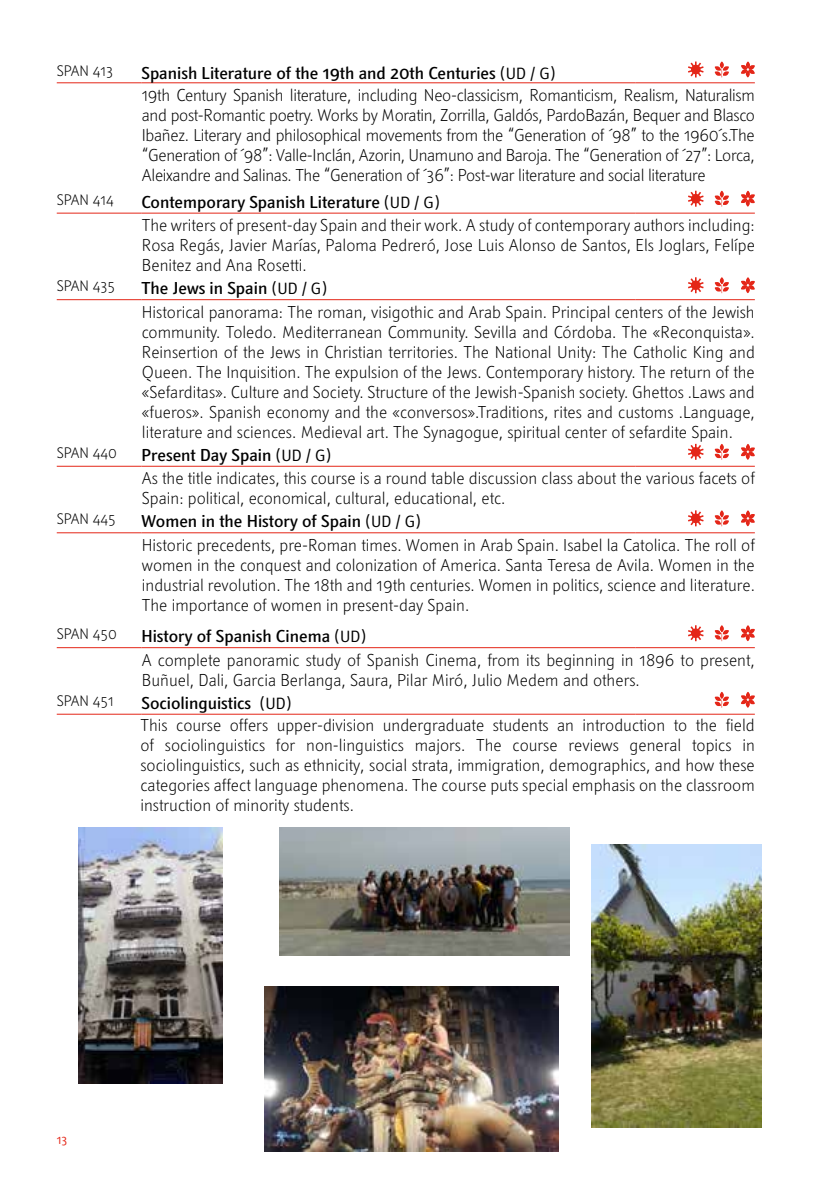
<style>
.page{position:relative;width:840px;height:1191px;background:#fff}
.page>*{position:absolute;margin:0;border:0;box-sizing:border-box;transform-origin:0 0}
.t1{font:300 17px/20px "Textra LT";color:#000}
.t2{font:300 17px/22.4px "Textra LT";letter-spacing:-.02em;color:#000}
.t3{font:300 15px "Textra LT";color:#000}
.t4{font:12px "Textra LT";color:#e42618}
.s1{font-weight:500}
.s2{font-weight:400;font-size:16px}
</style>
<div class="page">
<hr style="left:57px;top:713px;width:84px;height:1px;background:#e42618">
<hr style="left:141px;top:713px;width:494px;height:1px;background:#e42618">
<hr style="left:635px;top:713px;width:119px;height:1px;background:#e42618">
<svg style="left:741px;top:692px;width:13px;height:15px"></svg>
<svg style="left:714px;top:692px;width:14px;height:16px"></svg>
<img style="left:264px;top:986px;width:294px;height:165px">
<img style="left:78px;top:827px;width:144px;height:256px">
<img style="left:279px;top:827px;width:290px;height:128px">
<img style="left:591px;top:844px;width:170px;height:283px">
<hr style="left:57px;top:213px;width:84px;height:1px;background:#e42618">
<hr style="left:141px;top:213px;width:494px;height:1px;background:#e42618">
<hr style="left:635px;top:213px;width:119px;height:1px;background:#e42618">
<svg style="left:688px;top:191px;width:15px;height:16px"></svg>
<svg style="left:741px;top:191px;width:13px;height:16px"></svg>
<svg style="left:714px;top:191px;width:14px;height:16px"></svg>
<hr style="left:57px;top:466px;width:84px;height:1px;background:#e42618">
<hr style="left:141px;top:466px;width:494px;height:1px;background:#e42618">
<hr style="left:635px;top:466px;width:119px;height:1px;background:#e42618">
<svg style="left:688px;top:444px;width:15px;height:16px"></svg>
<svg style="left:741px;top:444px;width:13px;height:16px"></svg>
<svg style="left:714px;top:444px;width:14px;height:16px"></svg>
<hr style="left:57px;top:532px;width:84px;height:1px;background:#e42618">
<hr style="left:141px;top:532px;width:494px;height:1px;background:#e42618">
<hr style="left:635px;top:532px;width:119px;height:1px;background:#e42618">
<svg style="left:688px;top:510px;width:15px;height:16px"></svg>
<svg style="left:741px;top:510px;width:13px;height:16px"></svg>
<svg style="left:714px;top:510px;width:14px;height:16px"></svg>
<hr style="left:57px;top:647px;width:84px;height:1px;background:#e42618">
<hr style="left:141px;top:647px;width:494px;height:1px;background:#e42618">
<hr style="left:635px;top:647px;width:119px;height:1px;background:#e42618">
<svg style="left:688px;top:625px;width:15px;height:16px"></svg>
<svg style="left:741px;top:625px;width:13px;height:16px"></svg>
<svg style="left:714px;top:625px;width:14px;height:16px"></svg>
<hr style="left:57px;top:299px;width:84px;height:1px;background:#e42618">
<hr style="left:141px;top:299px;width:494px;height:1px;background:#e42618">
<hr style="left:635px;top:299px;width:119px;height:1px;background:#e42618">
<svg style="left:688px;top:277px;width:15px;height:16px"></svg>
<svg style="left:741px;top:277px;width:13px;height:16px"></svg>
<svg style="left:714px;top:277px;width:14px;height:16px"></svg>
<hr style="left:57px;top:82px;width:84px;height:1px;background:#e42618">
<hr style="left:141px;top:82px;width:494px;height:1px;background:#e42618">
<hr style="left:635px;top:82px;width:119px;height:1px;background:#e42618">
<svg style="left:688px;top:62px;width:15px;height:15px"></svg>
<svg style="left:741px;top:62px;width:13px;height:15px"></svg>
<svg style="left:714px;top:62px;width:14px;height:15px"></svg>
<p class="t3" style="left:57px;top:61px;width:58px">SPAN 413</p>
<p class="t2" style="left:141px;top:61px;width:614px"><span class="s1">Spanish Literature of the 19th and 20th Centuries</span> <span class="s2">(UD / G)<br></span>19th Century Spanish literature, including Neo-classicism, Romanticism, Realism, Naturalism</p>
<p class="t1" style="left:142px;top:105px;width:614px;text-align:justify">and post-Romantic poetry. Works by Moratin, Zorrilla, Galdós, PardoBazán, Bequer and Blasco Ibañez. Literary and philosophical movements from the “Generation of ´98” to the 1960´s.The “Generation of ´98”: Valle-Inclán, Azorin, Unamuno and Baroja. The “Generation of ´27”: Lorca, Aleixandre and Salinas. The “Generation of ´36”: Post-war literature and social literature</p>
<p class="t3" style="left:57px;top:190px;width:59px">SPAN 414</p>
<p class="t1" style="left:141px;top:190px;width:614px;line-height:23.6px"><span class="s1">Contemporary Spanish Literature</span> <span class="s2">(UD / G)<br></span>The writers of present-day Spain and their work. A study of contemporary authors including:</p>
<p class="t1" style="left:142px;top:235px;width:614px">Rosa Regás, Javier Marías, Paloma Pedreró, Jose Luis Alonso de Santos, Els Joglars, Felípe<br>Benitez and Ana Rosetti.</p>
<p class="t3" style="left:57px;top:277px;width:60px">SPAN 435</p>
<p class="t1" style="left:141px;top:276px;width:614px;line-height:23.6px"><span class="s1">The Jews in Spain</span> <span class="s2">(UD / G)<br></span>H istorical panorama: The roman, visigothic and Arab Spain. Principal centers of the Jewish</p>
<p class="t1" style="left:142px;top:321px;width:614px;text-align:justify">community. Toledo. Mediterranean Community. Sevilla and Córdoba. The «Reconquista».<br>Reinsertion of the Jews in Christian territories. The National Unity: The Catholic King and Queen. The Inquisition. The expulsion of the Jews. Contemporary history. The return of the «Sefarditas». Culture and Society. Structure of the Jewish-Spanish society. Ghettos .Laws and «fueros». Spanish economy and the «conversos».Traditions, rites and customs .Language, literature and sciences. Medieval art. The Synagogue, spiritual center of sefardite Spain.</p>
<p class="t3" style="left:57px;top:443px;width:62px">SPAN 440</p>
<p class="t1" style="left:141px;top:443px;width:614px;line-height:23.6px"><span class="s1">Present Day Spain</span> <span class="s2">(UD / G)<br></span>As the title indicates, this course is a round table discussion class about the various facets of</p>
<p class="t1" style="left:142px;top:488px;width:365px">Spain: political, economical, cultural, educational, etc.</p>
<p class="t3" style="left:57px;top:510px;width:61px">SPAN 445</p>
<p class="t1" style="left:141px;top:509px;width:614px;line-height:23.6px"><span class="s1">Women in the History of Spain</span> <span class="s2">(UD / G)<br></span>H istoric precedents, pre-Roman times. Women in Arab Spain. Isabel la Catolica. The roll of</p>
<p class="t1" style="left:142px;top:555px;width:614px;text-align:justify">women in the conquest and colonization of America. Santa Teresa de Avila. Women in the industrial revolution. The 18th and 19th centuries. Women in politics, science and literature.<br>The importance of women in present-day Spain.</p>
<p class="t3" style="left:57px;top:624px;width:62px">SPAN 450</p>
<p class="t1" style="left:141px;top:624px;width:614px;line-height:23.6px"><span class="s1">History of Spanish Cinema</span> <span class="s2">(UD)<br></span>A complete panoramic study of Spanish Cinema, from its beginning in 1896 to present,</p>
<p class="t1" style="left:142px;top:669px;width:499px">Buñuel, Dali, Garcia Berlanga, Saura, Pilar Miró, Julio Medem and others.</p>
<p class="t3" style="left:57px;top:691px;width:59px">SPAN 451</p>
<p class="t1" style="left:140px;top:691px;width:615px;line-height:22px"><span class="s1">Sociolinguistics</span> <span class="s2">(UD)<br></span>This course offers upper-division undergraduate students an introduction to the field</p>
<p class="t1" style="left:140px;top:734px;width:615px;text-align:justify">of sociolinguistics for non-linguistics majors. The course reviews general topics in sociolinguistics, such as ethnicity, social strata, immigration, demographics, and how these categories affect language phenomena. The course puts special emphasis on the classroom instruction of minority students.</p>
<p class="t4" style="left:57px;top:1132px;width:12px">13</p>
</div>
